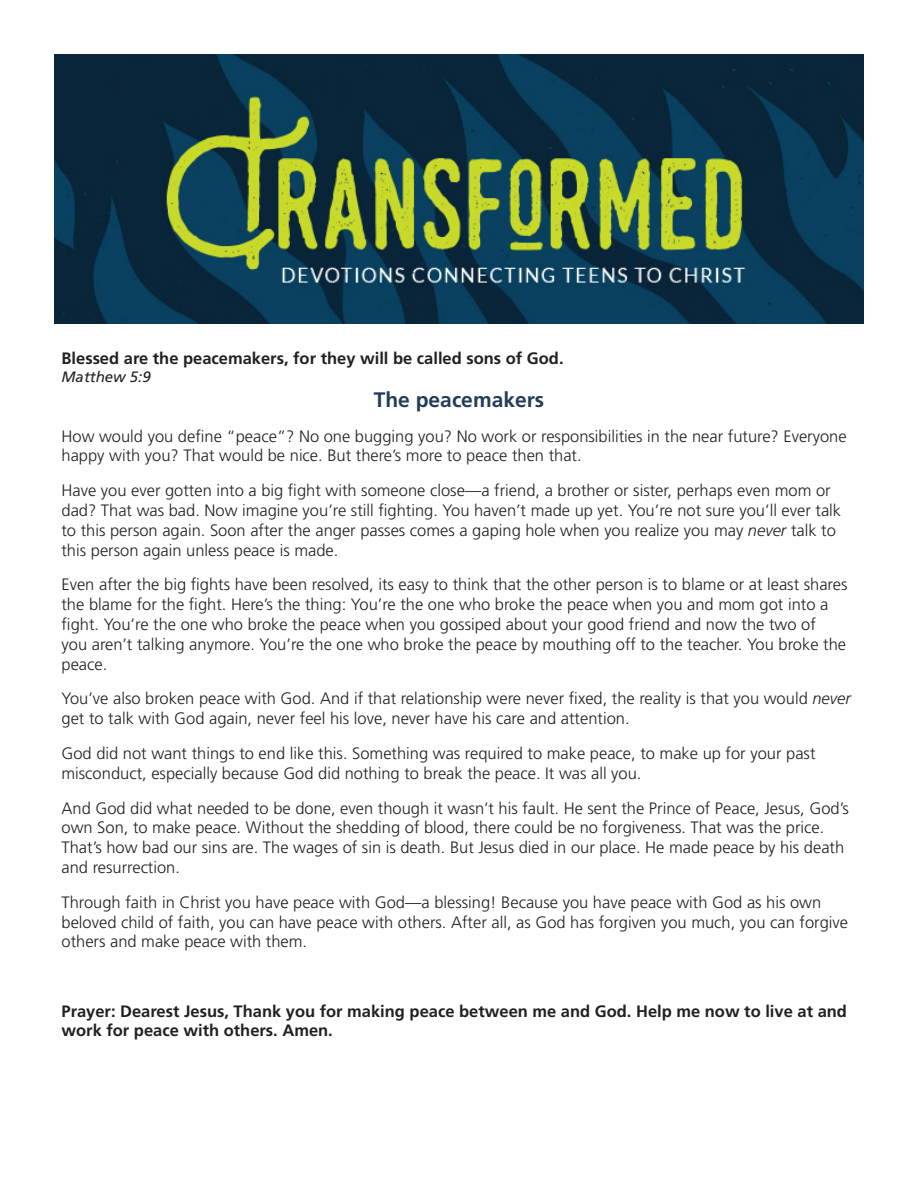
<style>
.page{position:relative;width:918px;height:1188px;background:#fff}
.page>*{position:absolute;margin:0;border:0;box-sizing:border-box;transform-origin:0 0}
.t1{font:700 21px "Frutiger LT Std";color:#243d57}
.body_copy{font:300 16.5px/19.8px "Frutiger LT Std";color:#231f20}
.body_copy-2{font:700 16.5px/19.5px "Frutiger LT Std";color:#231f20}
.Scripture_text{font:700 16.5px "Frutiger LT Std";color:#231f20}
.Scripture_reference{font:italic 15px "Frutiger LT Std";color:#231f20}
.s1{font-style:italic}
</style>
<div class="page">
<img style="left:54px;top:54px;width:810px;height:270px">
<p class="Scripture_text" style="left:62px;top:348px;width:504px">Blessed are the peacemakers, for they will be called sons of God.</p>
<p class="Scripture_reference" style="left:62px;top:368px;width:91px">Matthew 5:9</p>
<p class="t1" style="left:374px;top:387px;width:172px">The peacemakers</p>
<p class="body_copy" style="left:62px;top:426px;width:787px">How would you define “peace”? No one bugging you? No work or responsibilities in the near future? Everyone happy with you? That would be nice. But there’s more to peace then that.</p>
<p class="body_copy" style="left:62px;top:481px;width:781px">Have you ever gotten into a big fight with someone close—a friend, a brother or sister, perhaps even mom or dad? That was bad. Now imagine you’re still fighting. You haven’t made up yet. You’re not sure you’ll ever talk to this person again. Soon after the anger passes comes a gaping hole when you realize you may <span class="s1">never</span> talk to this person again unless peace is made.</p>
<p class="body_copy" style="left:62px;top:575px;width:788px">Even after the big fights have been resolved, its easy to think that the other person is to blame or at least shares the blame for the fight. Here’s the thing: You’re the one who broke the peace when you and mom got into a fight. You’re the one who broke the peace when you gossiped about your good friend and now the two of<br>you aren’t talking anymore. You’re the one who broke the peace by mouthing off to the teacher. You broke the peace.</p>
<p class="body_copy" style="left:62px;top:689px;width:791px">You’ve also broken peace with God. And if that relationship were never fixed, the reality is that you would <span class="s1">never </span>get to talk with God again, never feel his love, never have his care and attention.</p>
<p class="body_copy" style="left:62px;top:744px;width:756px">God did not want things to end like this. Something was required to make peace, to make up for your past misconduct, especially because God did nothing to break the peace. It was all you.</p>
<p class="body_copy" style="left:62px;top:798px;width:789px">And God did what needed to be done, even though it wasn’t his fault. He sent the Prince of Peace, Jesus, God’s own Son, to make peace. Without the shedding of blood, there could be no forgiveness. That was the price.<br>That’s how bad our sins are. The wages of sin is death. But Jesus died in our place. He made peace by his death and resurrection.</p>
<p class="body_copy" style="left:62px;top:893px;width:788px">Through faith in Christ you have peace with God—a blessing! Because you have peace with God as his own beloved child of faith, you can have peace with others. After all, as God has forgiven you much, you can forgive others and make peace with them.</p>
<p class="body_copy-2" style="left:62px;top:1001px;width:787px">Prayer: Dearest Jesus, Thank you for making peace between me and God. Help me now to live at and work for peace with others. Amen.</p>
</div>
